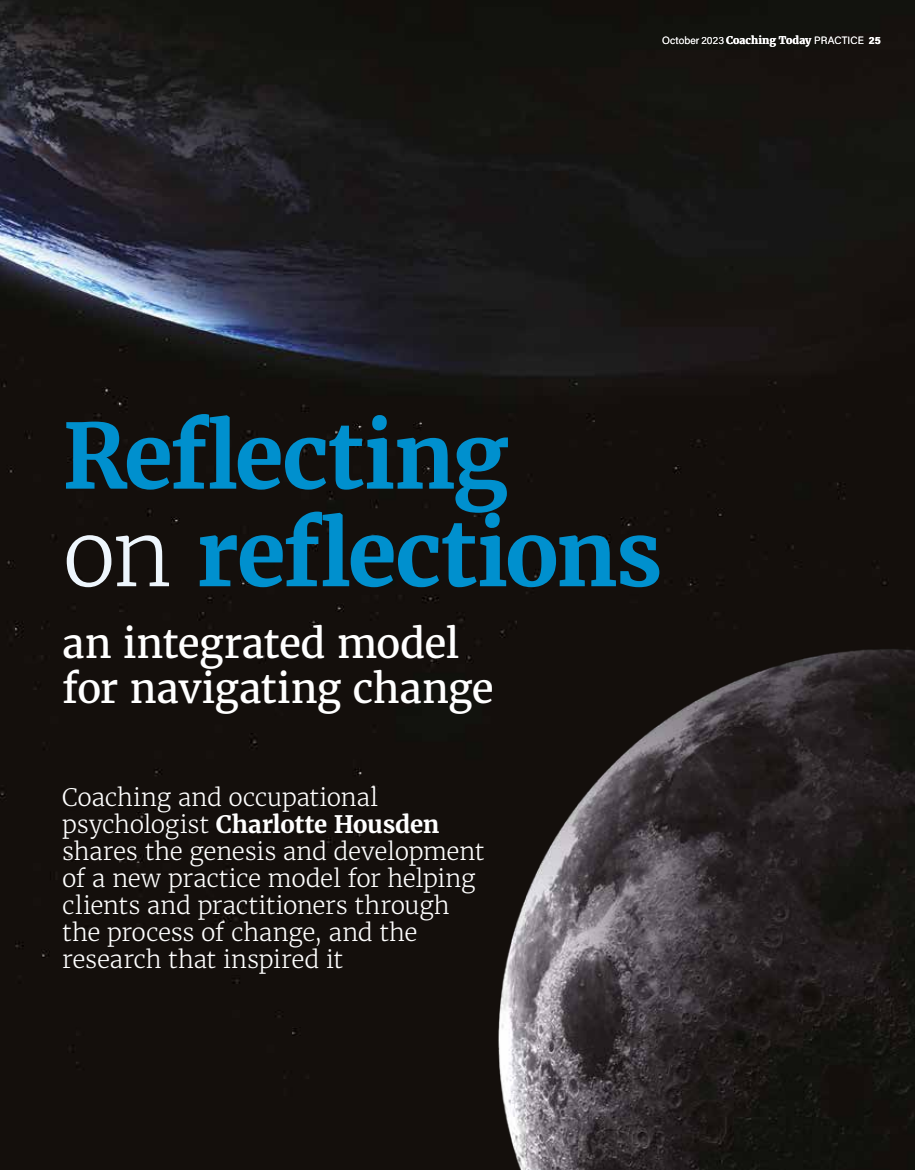
<style>
.page{position:relative;width:915px;height:1170px;background:#fff}
.page>*{position:absolute;margin:0;border:0;box-sizing:border-box;transform-origin:0 0}
.t1{font:700 89.4px/97.5px "Merriweather";letter-spacing:-.025em;color:#0090ce}
.t2{font:40.5px/45px "Merriweather";letter-spacing:-.015em;color:#fff}
.t3{font:300 24px/27px "Merriweather";letter-spacing:-.01em;color:#fff}
.t4{font:300 10.5px "Acumin Pro";letter-spacing:.01em;color:#fff}
.s1{font-family:"Merriweather";font-weight:700}
.s2{font-weight:700}
.s3{font-weight:300;color:#eef6fd}
</style>
<div class="page">
<img style="left:0;top:0;width:914px;height:1169px">
<img style="left:476px;top:635px;width:438px;height:534px">
<p class="t4" style="left:662px;top:33px;width:220px">October 2023 <span class="s1">Coaching Today</span> PRACTICE <span class="s2">25</span></p>
<h1 class="t1" style="left:62px;top:407px;width:601px">Reflecting<br><span class="s3">on</span> reflections</h1>
<h2 class="t2" style="left:62px;top:621px;width:433px">an integrated model for navigating change</h2>
<p class="t3" style="left:62px;top:783px;width:423px">Coaching and occupational psychologist <span class="s2">Charlotte Housden </span>shares the genesis and development of a new practice model for helping clients and practitioners through the process of change, and the research that inspired it</p>
</div>
